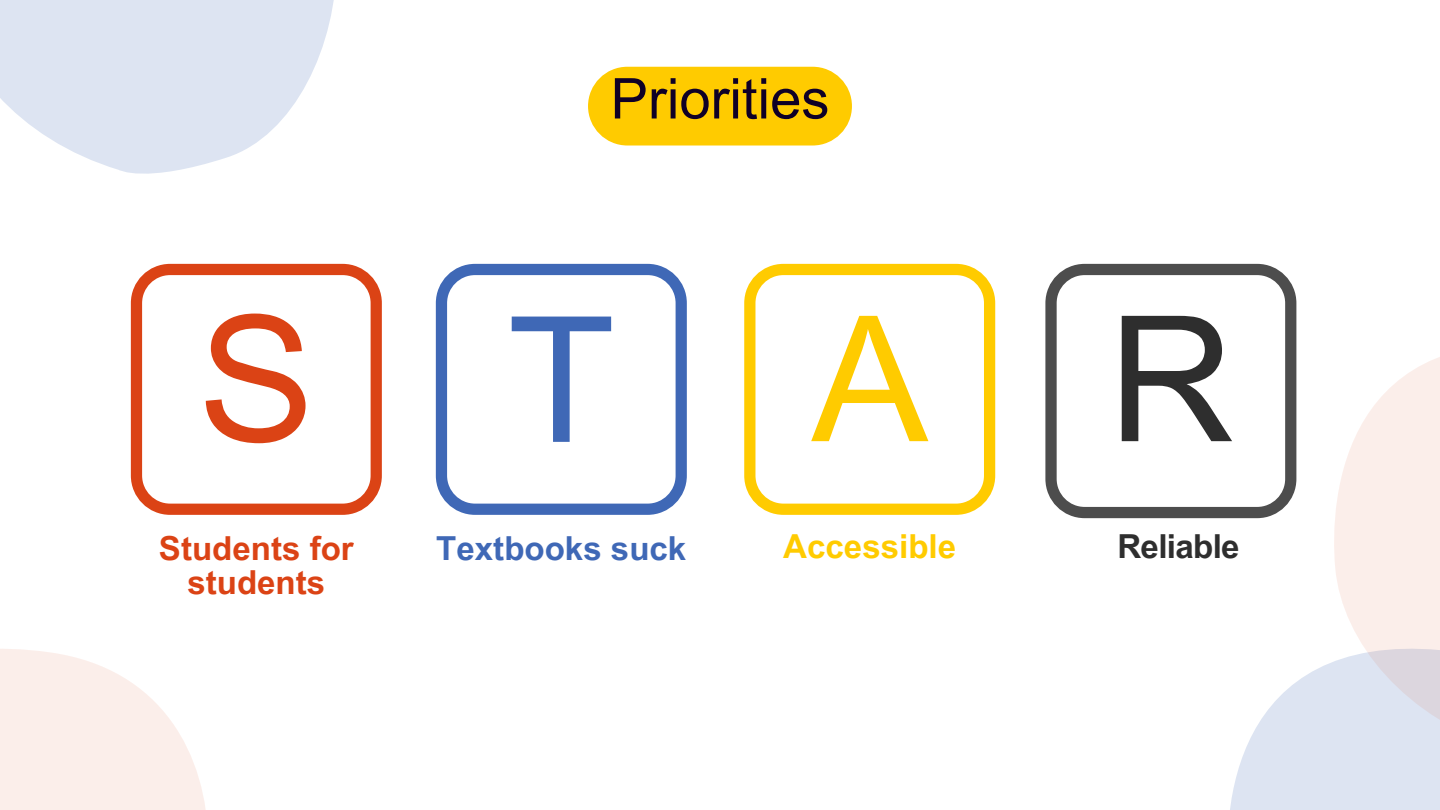
<style>
.page{position:relative;width:1440px;height:810px;background:#fff}
.page>*{position:absolute;margin:0;border:0;box-sizing:border-box;transform-origin:0 0}
.t1{font:175.3px "Arial MT Pro";color:#db4315}
.t2{font:175px "Arial MT Pro";color:#3f68b6}
.t3{font:175px "Arial MT Pro";color:#ffcb00}
.t4{font:175px "Arial MT Pro";color:#2e2e2e}
.t5{font:56.3px "Arial MT Pro";color:#0f0026}
.t6{font:700 33.1px/33.8px "Arial MT Pro";color:#db4315;text-align:center}
.t7{font:700 33.1px "Arial MT Pro";color:#3f68b6}
.t8{font:700 33.1px "Arial MT Pro";color:#ffcb00}
.t9{font:700 33.1px "Arial MT Pro";letter-spacing:-.02em;color:#2e2e2e}
</style>
<div class="page">
<svg style="left:131px;top:264px;width:251px;height:251px"></svg>
<svg style="left:744px;top:264px;width:251px;height:251px"></svg>
<svg style="left:436px;top:264px;width:251px;height:251px"></svg>
<svg style="left:1045px;top:264px;width:198px;height:254px"></svg>
<svg style="left:1230px;top:756px;width:13px;height:54px"></svg>
<svg style="left:0;top:649px;width:206px;height:161px;fill:#fbeeea"></svg>
<div style="left:588px;top:67px;width:264px;height:79px;background:#ffcb00;border-radius:39px"></div>
<svg style="left:1243px;top:263px;width:197px;height:547px"></svg>
<svg style="left:0;top:0;width:334px;height:174px;fill:#dde4f2"></svg>
<p class="t5" style="left:611px;top:78px;width:220px">Priorities</p>
<p class="t1" style="left:198px;top:314px;width:118px">S</p>
<h1 class="t2" style="left:508px;top:315px;width:108px">T</h1>
<p class="t3" style="left:811px;top:314px;width:118px">A</p>
<p class="t4" style="left:1108px;top:314px;width:128px">R</p>
<p class="t6" style="left:159px;top:536px;width:196px">Students for students</p>
<p class="t7" style="left:436px;top:536px;width:252px">Textbooks suck</p>
<p class="t8" style="left:783px;top:534px;width:174px">Accessible</p>
<p class="t9" style="left:1117px;top:534px;width:124px">Reliable</p>
</div>
